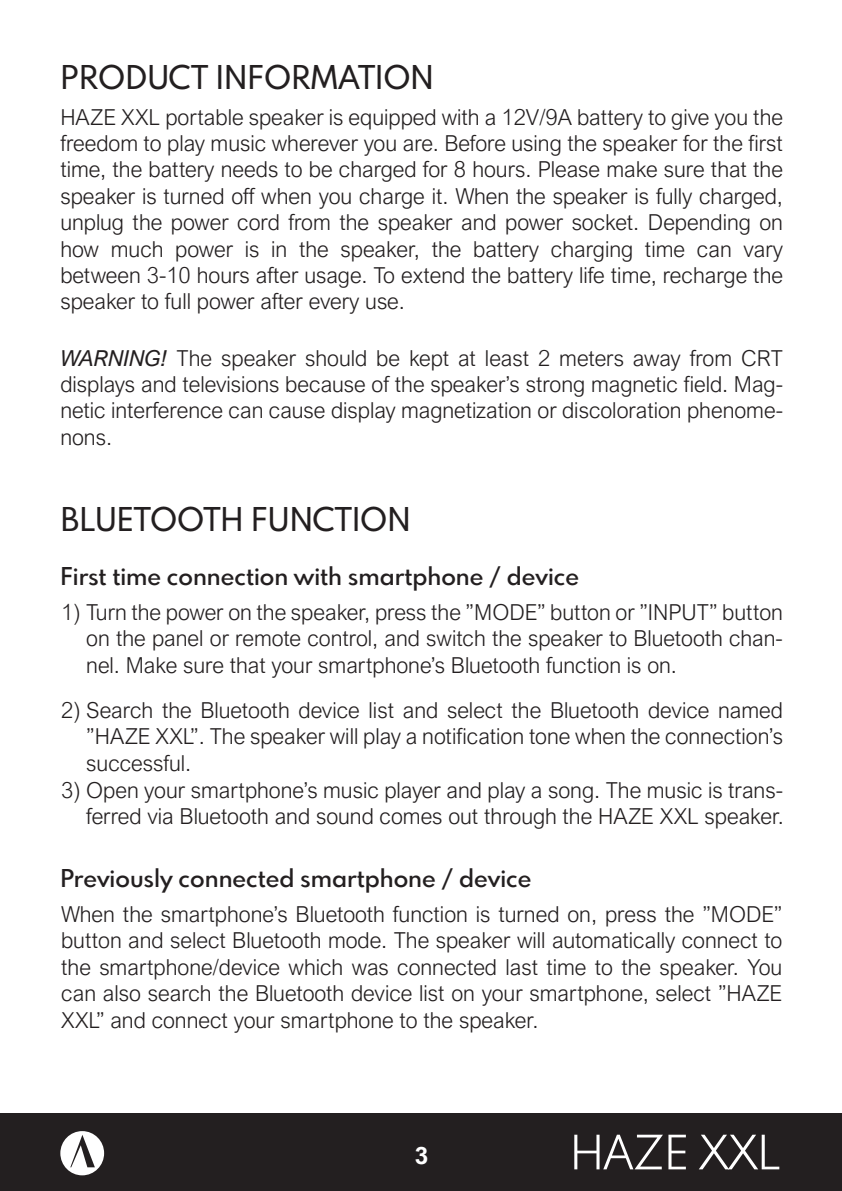
<style>
.page{position:relative;width:842px;height:1191px;background:#fff}
.page>*{position:absolute;margin:0;border:0;box-sizing:border-box;transform-origin:0 0}
.t1{font:500 32px "Spartan MB";color:#231f20}
.t2{font:600 24px "Spartan MB";color:#231f20}
.t3{font:700 24px "Arial Nova";color:#fff}
.t4{font:300 22px/26.4px "Arial Nova";color:#231f20;text-align:justify}
.s1{font-weight:400;font-style:italic}
</style>
<div class="page">
<div style="left:0;top:1113px;width:842px;height:78px;background:#231f20"></div>
<svg style="left:60px;top:1131px;width:44px;height:44px"></svg>
<svg style="left:574px;top:1134px;width:112px;height:35px"></svg>
<svg style="left:699px;top:1134px;width:80px;height:35px"></svg>
<h1 class="t1" style="left:60px;top:55px;width:375px">PRODUCT INFORMATION</h1>
<p class="t4" style="left:60px;top:104px;width:724px">HAZE XXL portable speaker is equipped with a 12V/9A battery to give you the freedom to play music wherever you are. Before using the speaker for the first time, the battery needs to be charged for 8 hours. Please make sure that the speaker is turned off when you charge it. When the speaker is fully charged, unplug the power cord from the speaker and power socket. Depending on how much power is in the speaker, the battery charging time can vary between 3-10 hours after usage. To extend the battery life time, recharge the speaker to full power after every use.</p>
<p class="t4" style="left:60px;top:345px;width:724px"><span class="s1">WARNING!</span> The speaker should be kept at least 2 meters away from CRT displays and televisions because of the speaker’s strong magnetic field. Mag&shy;netic interference can cause display magnetization or discoloration phenome&shy;nons.</p>
<h1 class="t1" style="left:60px;top:497px;width:352px">BLUETOOTH FUNCTION</h1>
<p class="t2" style="left:60px;top:559px;width:520px">First time connection with smartphone / device</p>
<p class="t4" style="left:86px;top:599px;width:698px;text-indent:-25px">1) Turn the power on the speaker, press the ”MODE” button or ”INPUT” button on the panel or remote control, and switch the speaker to Bluetooth chan&shy;nel. Make sure that your smartphone’s Bluetooth function is on.</p>
<p class="t4" style="left:86px;top:697px;width:698px;text-indent:-25px">2) Search the Bluetooth device list and select the Bluetooth device named ”HAZE XXL”. The speaker will play a notification tone when the connection’s successful.</p>
<p class="t4" style="left:61px;top:777px;width:724px;text-align:right">3) Open your smartphone’s music player and play a song. The music is trans&shy;ferred via Bluetooth and sound comes out through the HAZE XXL speaker.</p>
<p class="t2" style="left:60px;top:861px;width:473px">Previously connected smartphone / device</p>
<p class="t4" style="left:61px;top:901px;width:723px">When the smartphone’s Bluetooth function is turned on, press the ”MODE” button and select Bluetooth mode. The speaker will automatically connect to the smartphone/device which was connected last time to the speaker. You can also search the Bluetooth device list on your smartphone, select ”HAZE XXL” and connect your smartphone to the speaker.</p>
<p class="t3" style="left:415px;top:1141px;width:15px">3</p>
</div>
